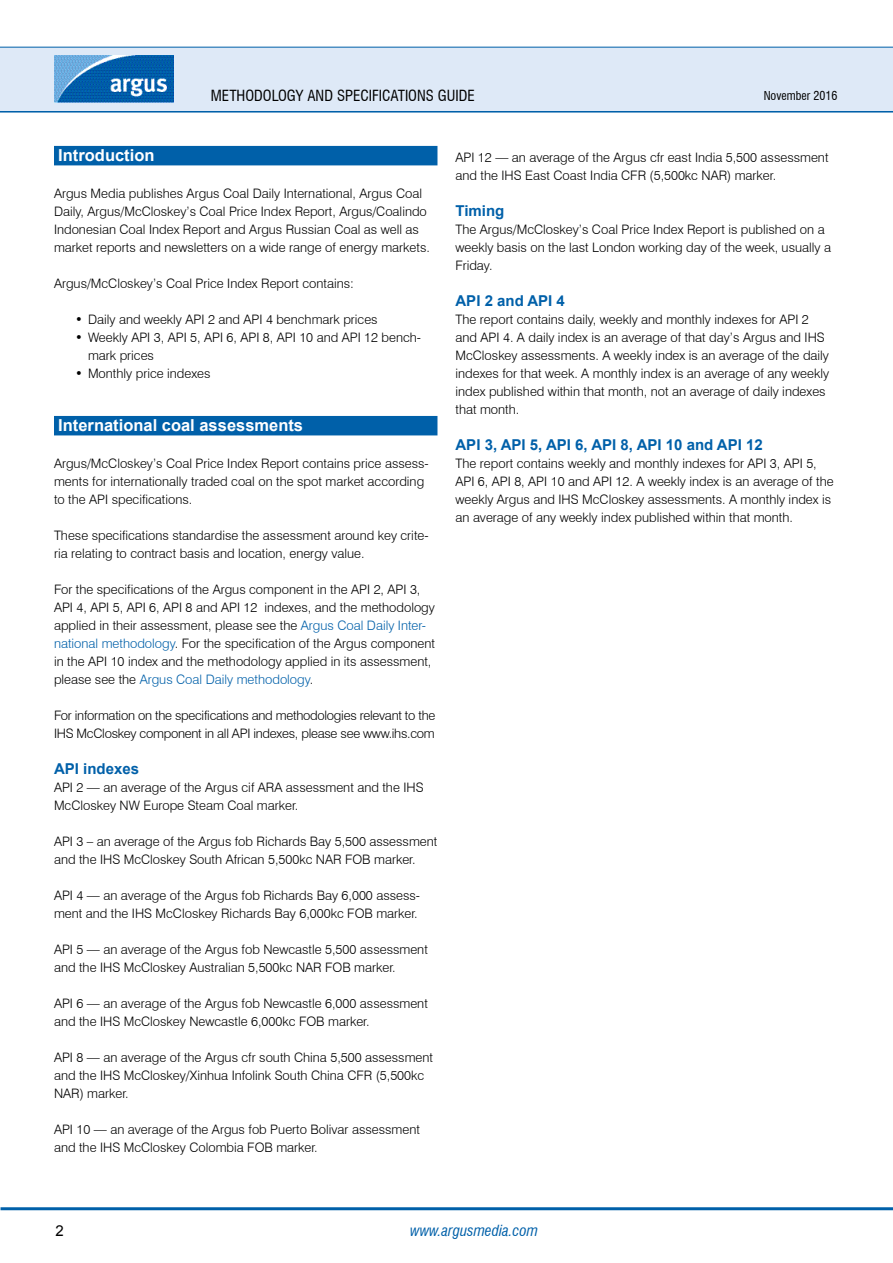
<style>
.page{position:relative;width:893px;height:1263px;background:#fff}
.page>*{position:absolute;margin:0;border:0;box-sizing:border-box;transform-origin:0 0}
.t1{font:700 16.5px "Arial";color:#fff}
.t2{font:700 15px "Arial";color:#0060a9}
.t3{font:condensed 15px "Swiss 721 BT";color:#000}
.t4{font:italic condensed 15px "Swiss 721 BT";color:#0060a9}
.t5{font:15px "Arial";color:#000}
.t6{font:300 13.05px/18px "Swiss 721 BT";color:#000}
.t7{font:300 13.05px/18px "Swiss 721 BT";letter-spacing:-.02em;color:#000}
.t8{font:condensed 12px "Swiss 721 BT";color:#000}
.s1{color:#0060a9}
</style>
<div class="page">
<hr style="left:0;top:110px;width:893px;height:3px;background:#0060a9">
<div style="left:0;top:47px;width:893px;height:64px;background:#dee9f7"></div>
<hr style="left:0;top:47px;width:893px;height:1px;background:#0060a9">
<img style="left:54px;top:56px;width:119px;height:46px">
<hr style="left:1px;top:1207px;width:892px;height:3px;background:#0060a9">
<div style="left:54px;top:146px;width:383px;height:19px;background:#0060a9"></div>
<div style="left:54px;top:416px;width:383px;height:19px;background:#0060a9"></div>
<p class="t3" style="left:211px;top:86px;width:175px">METHODOLOGY AND SPECIFICATI</p>
<p class="t3" style="left:408px;top:86px;width:68px">ONS GUIDE</p>
<p class="t8" style="left:764px;top:88px;width:75px">NOVEMBER 2016</p>
<p class="t1" style="left:58px;top:145px;width:98px">Introduction</p>
<p class="t6" style="left:54px;top:184px;width:377px">Argus Media publishes Argus Coal Daily International, Argus Coal Daily, Argus/McCloskey’s Coal Price Index Report, Argus/Coalindo Indonesian Coal Index Report and Argus Russian Coal as well as market reports and newsletters on a wide range of energy markets.</p>
<p class="t6" style="left:54px;top:274px;width:301px">Argus/McCloskey’s Coal Price Index Report contains:</p>
<p class="t6" style="left:75px;top:310px;width:304px">• Daily and weekly API 2 and API 4 benchmark prices</p>
<p class="t6" style="left:88px;top:328px;width:335px;text-indent:-13px">• Weekly API 3, API 5, API 6, API 8, API 10 and API 12 bench&shy;mark prices</p>
<p class="t6" style="left:75px;top:364px;width:137px">• Monthly price indexes</p>
<p class="t1" style="left:58px;top:415px;width:246px">International coal assessments</p>
<p class="t6" style="left:54px;top:454px;width:376px">Argus/McCloskey’s Coal Price Index Report contains price assess&shy;ments for internationally traded coal on the spot market according to the API specifications.</p>
<p class="t6" style="left:54px;top:526px;width:376px">These specifications standardise the assessment around key crite&shy;ria relating to contract basis and location, energy value.</p>
<p class="t6" style="left:54px;top:580px;width:382px">For the specifications of the Argus component in the API 2, API 3, API 4, API 5, API 6, API 8 and API 12 indexes, and the methodology applied in their assessment, please see the <span class="s1">Argus Coal Daily Inter&shy;national methodology</span>. For the specification of the Argus component in the API 10 index and the methodology applied in its assessment, please see the <span class="s1">Argus Coal Daily methodology</span>.</p>
<p class="t7" style="left:54px;top:706px;width:383px">For information on the specifications and methodologies relevant to the<br>IHS McCloskey component in all API indexes, please see www.ihs.com</p>
<p class="t2" style="left:54px;top:759px;width:87px">API indexes</p>
<p class="t6" style="left:54px;top:778px;width:371px">API 2 — an average of the Argus cif ARA assessment and the IHS<br>McCloskey NW Europe Steam Coal marker.</p>
<p class="t6" style="left:54px;top:832px;width:385px">API 3 – an average of the Argus fob Richards Bay 5,500 assessment and the IHS McCloskey South African 5,500kc NAR FOB marker.</p>
<p class="t6" style="left:54px;top:886px;width:368px">API 4 — an average of the Argus fob Richards Bay 6,000 assess&shy;ment and the IHS McCloskey Richards Bay 6,000kc FOB marker.</p>
<p class="t6" style="left:54px;top:940px;width:375px">API 5 — an average of the Argus fob Newcastle 5,500 assessment and the IHS McCloskey Australian 5,500kc NAR FOB marker.</p>
<p class="t6" style="left:54px;top:994px;width:375px">API 6 — an average of the Argus fob Newcastle 6,000 assessment and the IHS McCloskey Newcastle 6,000kc FOB marker.</p>
<p class="t6" style="left:54px;top:1048px;width:381px">API 8 — an average of the Argus cfr south China 5,500 assessment and the IHS McCloskey/Xinhua Infolink South China CFR (5,500kc<br>NAR) marker.</p>
<p class="t6" style="left:54px;top:1120px;width:367px">API 10 — an average of the Argus fob Puerto Bolivar assessment and the IHS McCloskey Colombia FOB marker.</p>
<p class="t6" style="left:455px;top:148px;width:375px">API 12 — an average of the Argus cfr east India 5,500 assessment and the IHS East Coast India CFR (5,500kc NAR) marker.</p>
<p class="t2" style="left:455px;top:201px;width:50px">Timing</p>
<p class="t6" style="left:455px;top:220px;width:377px">The Argus/McCloskey’s Coal Price Index Report is published on a weekly basis on the last London working day of the week, usually a<br>Friday.</p>
<p class="t2" style="left:455px;top:291px;width:111px">API 2 and API 4</p>
<p class="t6" style="left:455px;top:310px;width:375px">The report contains daily, weekly and monthly indexes for API 2 and API 4. A daily index is an average of that day’s Argus and IHS McCloskey assessments. A weekly index is an average of the daily indexes for that week. A monthly index is an average of any weekly index published within that month, not an average of daily indexes that month.</p>
<p class="t2" style="left:455px;top:435px;width:309px">API 3, API 5, API 6, API 8, API 10 and API 12</p>
<p class="t6" style="left:455px;top:454px;width:380px">The report contains weekly and monthly indexes for API 3, API 5, API 6, API 8, API 10 and API 12. A weekly index is an average of the weekly Argus and IHS McCloskey assessments. A monthly index is an average of any weekly index published within that month.</p>
<p class="t5" style="left:55px;top:1220px;width:10px">2</p>
<p class="t4" style="left:410px;top:1221px;width:129px">www.argusmedia.com</p>
</div>
